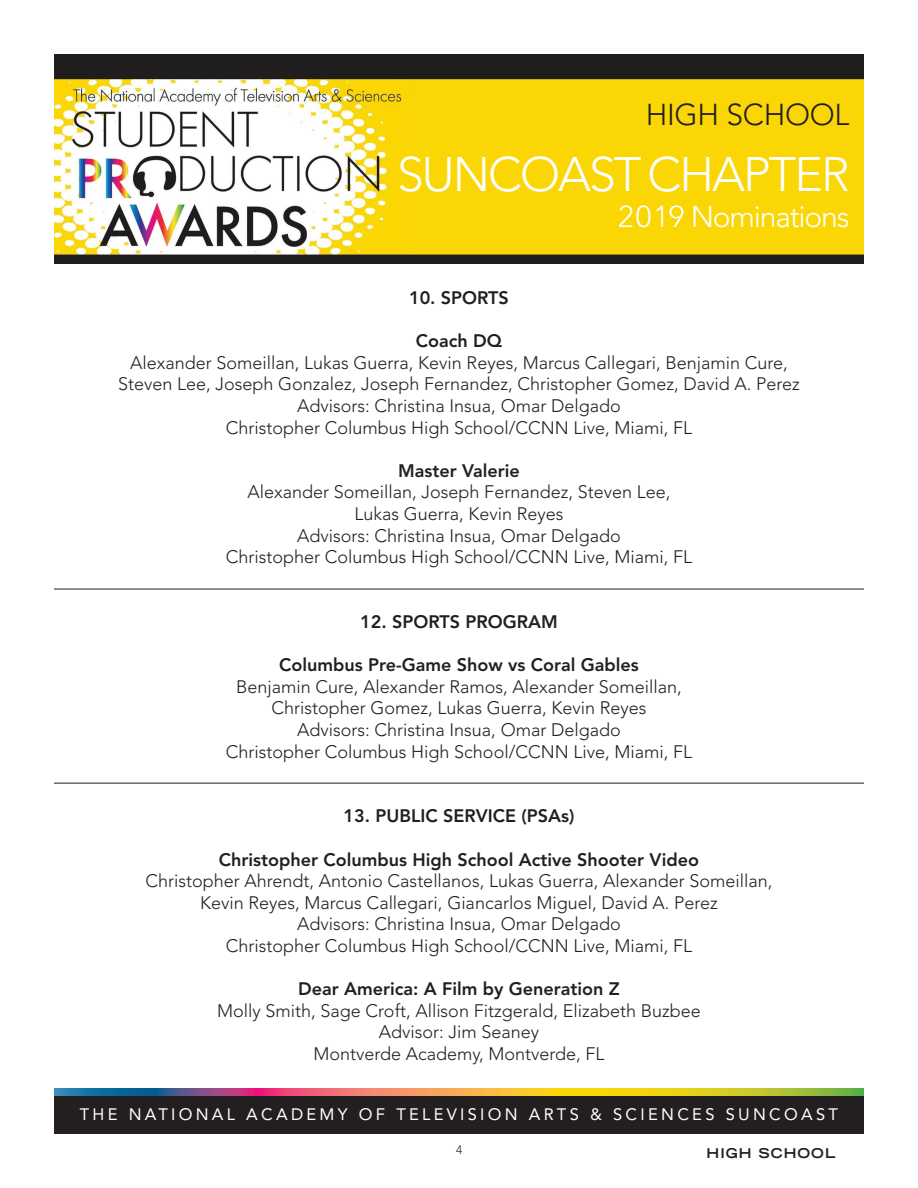
<style>
.page{position:relative;width:918px;height:1188px;background:#fff}
.page>*{position:absolute;margin:0;border:0;box-sizing:border-box;transform-origin:0 0}
.t1{font:300 48px "Avenir";letter-spacing:-.04em;color:#fff}
.t2{font:300 30px "Avenir";letter-spacing:-.04em;color:#fff}
.t3{font:300 30px "Avenir";letter-spacing:-.01em;color:#231f20}
.t4{font:300 18px/21.6px "Avenir";color:#231f20;text-align:center}
.t5{font:800 18px "Avenir";color:#231f20}
.t6{font:16.5px "Avenir";letter-spacing:.2em;color:#fff}
.t7{font:700 expanded 13.5px "Trade Gothic LH";letter-spacing:.075em;color:#231f20}
.t8{font:300 12px "Avenir";color:#231f20}
</style>
<div class="page">
<div style="left:54px;top:1095px;width:810px;height:39px;background:#231f20"></div>
<svg style="left:54px;top:1088px;width:810px;height:7px;background:#bb9854"></svg>
<img style="left:54px;top:54px;width:810px;height:209px">
<hr style="left:54px;top:589px;width:810px;height:1px;background:#231f20">
<hr style="left:54px;top:783px;width:810px;height:1px;background:#231f20">
<h2 class="t3" style="left:646px;top:97px;width:205px">HIGH SCHOOL</h2>
<h1 class="t1" style="left:397px;top:146px;width:454px">SUNCOAST CHAPTER</h1>
<h2 class="t2" style="left:618px;top:199px;width:233px">2019 Nominations</h2>
<p class="t5" style="left:409px;top:287px;width:101px">10. SPORTS</p>
<p class="t5" style="left:416px;top:330px;width:88px">Coach DQ</p>
<p class="t4" style="left:130px;top:352px;width:659px">Alexander Someillan, Lukas Guerra, Kevin Reyes, Marcus Callegari, Benjamin Cure,</p>
<p class="t4" style="left:118px;top:373px;width:683px">Steven Lee, Joseph Gonzalez, Joseph Fernandez, Christopher Gomez, David A. Perez</p>
<p class="t4" style="left:297px;top:395px;width:325px">Advisors: Christina Insua, Omar Delgado</p>
<p class="t4" style="left:226px;top:417px;width:468px">Christopher Columbus High School/CCNN Live, Miami, FL</p>
<p class="t5" style="left:398px;top:460px;width:123px">Master Valerie</p>
<p class="t4" style="left:248px;top:481px;width:424px">Alexander Someillan, Joseph Fernandez, Steven Lee,<br>Lukas Guerra, Kevin Reyes</p>
<p class="t4" style="left:297px;top:525px;width:325px">Advisors: Christina Insua, Omar Delgado</p>
<p class="t4" style="left:226px;top:546px;width:468px">Christopher Columbus High School/CCNN Live, Miami, FL</p>
<p class="t5" style="left:360px;top:611px;width:199px">12. SPORTS PROGRAM</p>
<p class="t5" style="left:279px;top:654px;width:361px">Columbus Pre-Game Show vs Coral Gables</p>
<p class="t4" style="left:236px;top:676px;width:447px">Benjamin Cure, Alexander Ramos, Alexander Someillan,</p>
<p class="t4" style="left:271px;top:697px;width:377px">Christopher Gomez, Lukas Guerra, Kevin Reyes</p>
<p class="t4" style="left:297px;top:719px;width:325px">Advisors: Christina Insua, Omar Delgado</p>
<p class="t4" style="left:226px;top:741px;width:468px">Christopher Columbus High School/CCNN Live, Miami, FL</p>
<p class="t5" style="left:344px;top:805px;width:232px">13. PUBLIC SERVICE (PSAs)</p>
<p class="t5" style="left:219px;top:849px;width:482px">Christopher Columbus High School Active Shooter Video</p>
<p class="t4" style="left:146px;top:870px;width:628px">Christopher Ahrendt, Antonio Castellanos, Lukas Guerra, Alexander Someillan,</p>
<p class="t4" style="left:200px;top:892px;width:519px">Kevin Reyes, Marcus Callegari, Giancarlos Miguel, David A. Perez</p>
<p class="t4" style="left:297px;top:913px;width:325px">Advisors: Christina Insua, Omar Delgado</p>
<p class="t4" style="left:226px;top:935px;width:468px">Christopher Columbus High School/CCNN Live, Miami, FL</p>
<p class="t5" style="left:298px;top:978px;width:323px">Dear America: A Film by Generation Z</p>
<p class="t4" style="left:217px;top:1000px;width:485px">Molly Smith, Sage Croft, Allison Fitzgerald, Elizabeth Buzbee</p>
<p class="t4" style="left:379px;top:1021px;width:162px">Advisor: Jim Seaney</p>
<p class="t4" style="left:313px;top:1043px;width:293px">Montverde Academy, Montverde, FL</p>
<p class="t6" style="left:80px;top:1105px;width:760px">THE NATIONAL ACADEMY OF TELEVISION ARTS &amp; SCIENCES SUNCOAST</p>
<p class="t8" style="left:456px;top:1142px;width:8px">4</p>
<p class="t7" style="left:707px;top:1145px;width:130px">HIGH SCHOOL</p>
</div>
